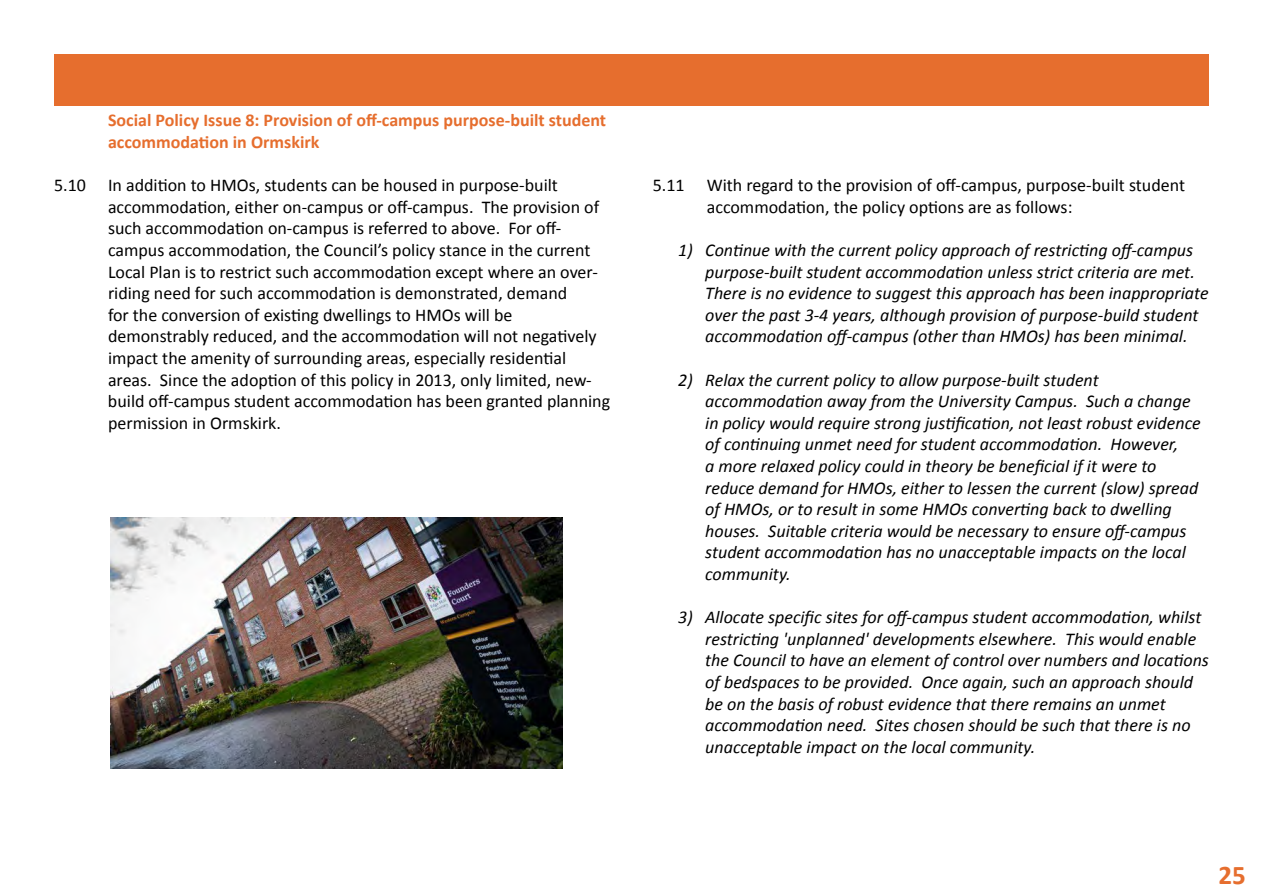
<style>
.page{position:relative;width:1263px;height:893px;background:#fff}
.page>*{position:absolute;margin:0;border:0;box-sizing:border-box;transform-origin:0 0}
.t1{font:700 27px "Calibri";color:#e66e2e}
.t2{font:italic 18px/21.6px "Calibri";color:#000}
.t3{font:18px/21.6px "Calibri";color:#000}
.t4{font:700 18px/21.6px "Calibri";color:#e66e2e}
</style>
<div class="page">
<div style="left:54px;top:54px;width:1155px;height:51px;background:#e66e2e"></div>
<img style="left:111px;top:517px;width:452px;height:251px">
<p class="t4" style="left:108px;top:110px;width:500px">Social Policy Issue 8: Provision of off-campus purpose-built student accommodation in Ormskirk</p>
<p class="t3" style="left:108px;top:174px;width:504px;text-indent:-54px">5.10 In addition to HMOs, students can be housed in purpose-built accommodation, either on-campus or off-campus. The provision of such accommodation on-campus is referred to above. For off&shy;campus accommodation, the Council’s policy stance in the current Local Plan is to restrict such accommodation except where an over&shy;riding need for such accommodation is demonstrated, demand<br>for the conversion of existing dwellings to HMOs will be demonstrably reduced, and the accommodation will not negatively impact the amenity of surrounding areas, especially residential areas. Since the adoption of this policy in 2013, only limited, new&shy;build off-campus student accommodation has been granted planning permission in Ormskirk.</p>
<p class="t3" style="left:707px;top:174px;width:480px;text-indent:-54px">5.11 With regard to the provision of off-campus, purpose-built student accommodation, the policy options are as follows:</p>
<p class="t2" style="left:705px;top:239px;width:505px;text-indent:-27px">1) Continue with the current policy approach of restricting off-campus purpose-built student accommodation unless strict criteria are met.<br>There is no evidence to suggest this approach has been inappropriate over the past 3-4 years, although provision of purpose-build student accommodation off-campus (other than HMOs) has been minimal.</p>
<p class="t2" style="left:705px;top:368px;width:497px;text-indent:-27px">2) Relax the current policy to allow purpose-built student accommodation away from the University Campus. Such a change in policy would require strong justification, not least robust evidence of continuing unmet need for student accommodation. However,<br>a more relaxed policy could in theory be beneficial if it were to reduce demand for HMOs, either to lessen the current (slow) spread of HMOs, or to result in some HMOs converting back to dwelling houses. Suitable criteria would be necessary to ensure off-campus student accommodation has no unacceptable impacts on the local community.</p>
<p class="t2" style="left:705px;top:606px;width:505px;text-indent:-27px">3) Allocate specific sites for off-campus student accommodation, whilst restricting 'unplanned' developments elsewhere. This would enable the Council to have an element of control over numbers and locations of bedspaces to be provided. Once again, such an approach should be on the basis of robust evidence that there remains an unmet accommodation need. Sites chosen should be such that there is no unacceptable impact on the local community.</p>
<h1 class="t1" style="left:1218px;top:858px;width:29px">25</h1>
</div>
